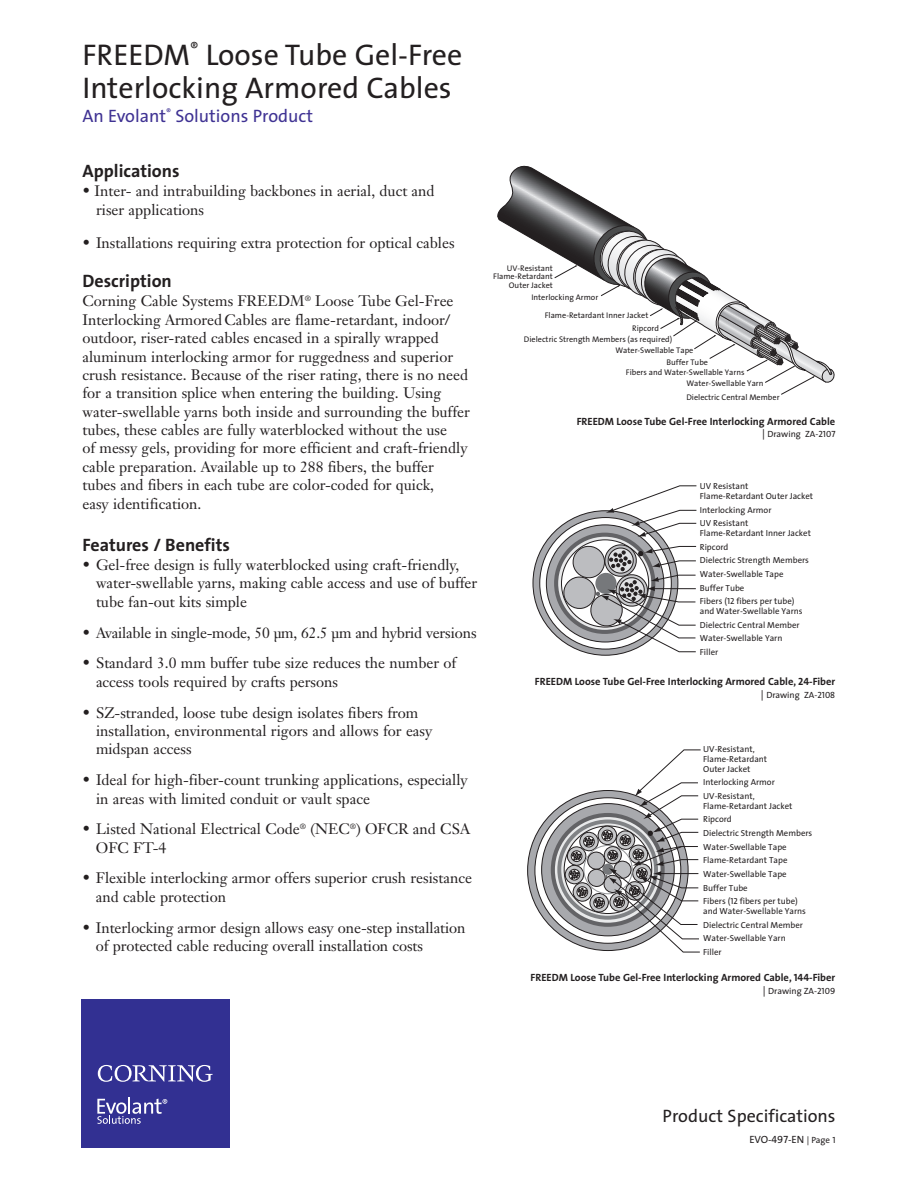
<style>
.page{position:relative;width:918px;height:1188px;background:#fff}
.page>*{position:absolute;margin:0;border:0;box-sizing:border-box;transform-origin:0 0}
.t1{font:30px/33px "The Sans";color:#231f20}
.t2{font:700 18px "The Sans";color:#231f20}
.t3{font:18px "The Sans";color:#3f3293}
.t4{font:18px "The Sans";color:#231f20}
.t5{font:15px/18.3px "Janson Text";color:#231f20}
.t6{font:700 10.5px "The Sans";color:#231f20}
.t7{font:10.5px "The Sans Caps";color:#231f20}
.t8{font:9px "The Sans";color:#231f20}
.t9{font:8.7px/13.6px "The Sans";color:#231f20}
.t10{font:8.25px/8.7px "The Sans";color:#231f20;text-align:right}
.s1{font-size:10.5px}
.s2{font-family:"The Sans Caps"}
.s3{font-family:"The Sans Bold Caps";font-weight:400}
.s4{font-family:"The Sans"}
.s5{font-family:"The Sans";font-size:9px}
.s6{font-size:9px}
</style>
<div class="page">
<svg style="left:533px;top:511px;width:145px;height:144px"></svg>
<svg style="left:540px;top:518px;width:131px;height:131px"></svg>
<svg style="left:546px;top:525px;width:118px;height:117px"></svg>
<svg style="left:556px;top:535px;width:97px;height:97px"></svg>
<div style="left:554px;top:533px;width:101px;height:101px;border:4px solid #636366;border-radius:50%"></div>
<svg style="left:606px;top:485px;width:91px;height:52px"></svg>
<svg style="left:562px;top:543px;width:135px;height:109px"></svg>
<svg style="left:528px;top:790px;width:160px;height:161px"></svg>
<svg style="left:535px;top:798px;width:146px;height:145px"></svg>
<svg style="left:542px;top:804px;width:132px;height:132px"></svg>
<svg style="left:553px;top:815px;width:110px;height:110px"></svg>
<svg style="left:564px;top:749px;width:137px;height:204px"></svg>
<svg style="left:497px;top:165px;width:338px;height:230px"></svg>
<div style="left:81px;top:999px;width:149px;height:149px;background:#323092"></div>
<svg style="left:97px;top:1098px;width:70px;height:26px"></svg>
<svg style="left:98px;top:1065px;width:115px;height:17px"></svg>
<h1 class="t1" style="left:82px;top:41px;width:381px">FREEDM<sup>®</sup> Loose Tube Gel-Free<br>Interlocking Armored Cables</h1>
<p class="t3" style="left:82px;top:108px;width:232px">An Evolant<sup>®</sup> Solutions Product</p>
<p class="t2" style="left:82px;top:164px;width:99px">Applications</p>
<p class="t5" style="left:96px;top:184px;width:340px;text-indent:-14px">• Inter- and intrabuilding backbones in aerial, duct and riser applications</p>
<p class="t5" style="left:82px;top:235px;width:374px">• Installations requiring extra protection for optical cables</p>
<p class="t2" style="left:82px;top:274px;width:91px">Description</p>
<p class="t5" style="left:82px;top:294px;width:389px">Corning Cable Systems FREEDM<sup>®</sup> Loose Tube Gel-Free Interlocking Armored Cables are flame-retardant, indoor/ outdoor, riser-rated cables encased in a spirally wrapped aluminum interlocking armor for ruggedness and superior crush resistance. Because of the riser rating, there is no need for a transition splice when entering the building. Using water-swellable yarns both inside and surrounding the buffer tubes, these cables are fully waterblocked without the use<br>of messy gels, providing for more efficient and craft-friendly cable preparation. Available up to 288 fibers, the buffer tubes and fibers in each tube are color-coded for quick,<br>easy identification.</p>
<p class="t2" style="left:82px;top:537px;width:149px">Features / Benefits</p>
<p class="t5" style="left:96px;top:557px;width:383px;text-indent:-14px">• Gel-free design is fully waterblocked using craft-friendly, water-swellable yarns, making cable access and use of buffer tube fan-out kits simple</p>
<p class="t5" style="left:82px;top:625px;width:396px">• Available in single-mode, 50 μm, 62.5 μm and hybrid versions</p>
<p class="t5" style="left:96px;top:656px;width:362px;text-indent:-14px">• Standard 3.0 mm buffer tube size reduces the number of access tools required by crafts persons</p>
<p class="t5" style="left:96px;top:705px;width:338px;text-indent:-14px">• SZ-stranded, loose tube design isolates fibers from installation, environmental rigors and allows for easy midspan access</p>
<p class="t5" style="left:96px;top:772px;width:373px;text-indent:-14px">• Ideal for high-fiber-count trunking applications, especially in areas with limited conduit or vault space</p>
<p class="t5" style="left:96px;top:821px;width:376px;text-indent:-13px">• Listed National Electrical Code<sup>®</sup> (NEC<sup>®</sup>) OFCR and CSA<br>OFC FT-4</p>
<p class="t5" style="left:96px;top:871px;width:378px;text-indent:-14px">• Flexible interlocking armor offers superior crush resistance and cable protection</p>
<p class="t5" style="left:96px;top:920px;width:371px;text-indent:-14px">• Interlocking armor design allows easy one-step installation of protected cable reducing overall installation costs</p>
<p class="t10" style="left:493px;top:264px;width:61px">UV-Resistant<br>Flame-Retardant<br>Outer Jacket</p>
<p class="t10" style="left:531px;top:293px;width:68px">Interlocking Armor</p>
<p class="t10" style="left:545px;top:312px;width:105px">Flame-Retardant Inner Jacket</p>
<p class="t10" style="left:632px;top:325px;width:28px">Ripcord</p>
<p class="t10" style="left:524px;top:336px;width:150px">Dielectric Strength Members (as required)</p>
<p class="t10" style="left:666px;top:345px;width:43px;line-height:11.9px;text-align:left;text-indent:-51px">Water-Swellable Tape<br>Buffer Tube</p>
<p class="t10" style="left:626px;top:368px;width:120px">Fibers and Water-Swellable Yarns</p>
<p class="t10" style="left:686px;top:393px;width:95px">Dielectric Central Member</p>
<p class="t10" style="left:686px;top:380px;width:79px">Water-Swellable Yarn</p>
<p class="t6" style="left:577px;top:417px;width:260px">FREEDM Loose Tube Gel-Free Interlocking Armored Cable</p>
<p class="t8" style="left:762px;top:431px;width:75px"><span class="s1">|</span> Drawing <span class="s2">ZA-2107</span></p>
<p class="t9" style="left:700px;top:482px;width:115px;line-height:9.8px">UV Resistant<br>Flame-Retardant Outer Jacket</p>
<p class="t9" style="left:700px;top:504px;width:73px">Interlocking Armor<br>UV Resistant</p>
<p class="t9" style="left:700px;top:527px;width:113px">Flame-Retardant Inner Jacket<br>Ripcord<br>Dielectric Strength Members<br>Water-Swellable Tape<br>Buffer Tube<br>Fibers (<span class="s2">12</span> fibers per tube)</p>
<p class="t9" style="left:700px;top:605px;width:104px">and Water-Swellable Yarns<br>Dielectric Central Member<br>Water-Swellable Yarn<br>Filler</p>
<p class="t6" style="left:535px;top:678px;width:302px"><span class="s3">FREEDM</span> Loose Tube Gel-Free Interlocking Armored Cable, <span class="s3">24-</span>Fiber</p>
<p class="t8" style="left:761px;top:691px;width:76px"><span class="s1">|</span> Drawing <span class="s2">ZA-2108</span></p>
<p class="t9" style="left:703px;top:745px;width:66px;line-height:9.8px">UV-Resistant,<br>Flame-Retardant<br>Outer Jacket</p>
<p class="t9" style="left:703px;top:776px;width:73px">Interlocking Armor<br>UV-Resistant,</p>
<p class="t9" style="left:703px;top:800px;width:111px">Flame-Retardant Jacket<br>Ripcord<br>Dielectric Strength Members<br>Water-Swellable Tape<br>Flame-Retardant Tape<br>Water-Swellable Tape<br>Buffer Tube<br>Fibers (<span class="s2">12</span> fibers per tube)</p>
<p class="t9" style="left:703px;top:905px;width:104px">and Water-Swellable Yarns<br>Dielectric Central Member<br>Water-Swellable Yarn<br>Filler</p>
<p class="t6" style="left:531px;top:973px;width:306px">FREEDM Loose Tube Gel-Free Interlocking Armored Cable, <span class="s3">144-</span>Fiber</p>
<p class="t8" style="left:763px;top:987px;width:74px"><span class="s1">|</span> Drawing ZA<span class="s2">-2109</span></p>
<p class="t4" style="left:663px;top:1109px;width:174px">Product Specifications</p>
<p class="t7" style="left:749px;top:1134px;width:88px"><span class="s4">EVO-</span>497-EN <span class="s5">| Page</span> <span class="s6">1</span></p>
</div>
